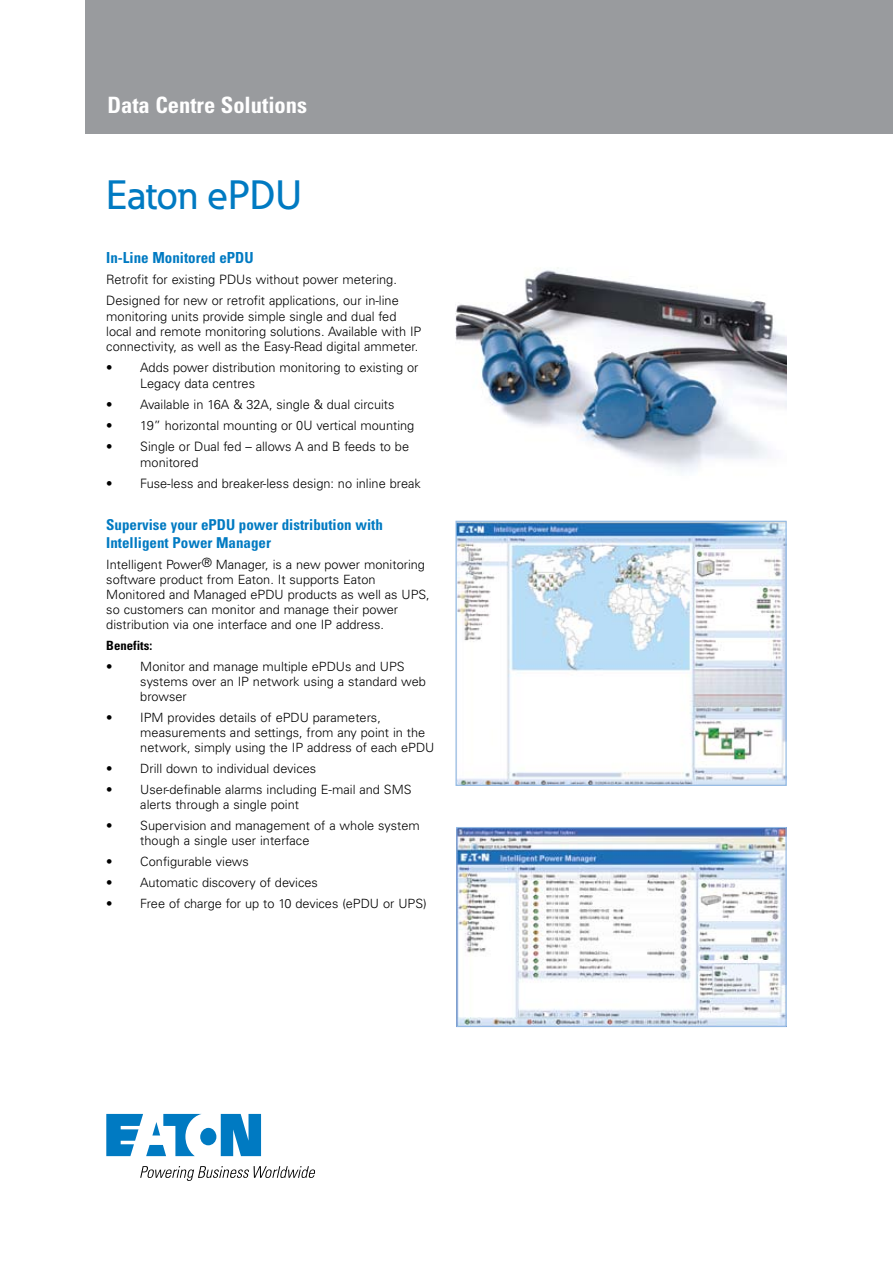
<style>
.page{position:relative;width:893px;height:1263px;background:#fff}
.page>*{position:absolute;margin:0;border:0;box-sizing:border-box;transform-origin:0 0}
.t1{font:500 40.5px "Eaton";color:#007ac2}
.t2{font:700 condensed 22.5px "Univers";color:#fff}
.t3{font:700 condensed 15.15px "Univers";color:#007ac2}
.t4{font:700 condensed 15px/18px "Univers";color:#007ac2}
.t5{font:300 12.9px/15.1px "Univers";color:#000}
.t6{font:300 12.75px/15px "Univers";color:#000}
.t7{font:700 condensed 12.75px "Univers";color:#000}
</style>
<div class="page">
<div style="left:86px;top:0;width:807px;height:133px;background:#999b9e"></div>
<svg style="left:106px;top:1114px;width:155px;height:42px"></svg>
<svg style="left:140px;top:1166px;width:175px;height:15px"></svg>
<img style="left:458px;top:829px;width:327px;height:196px">
<div style="left:456px;top:827px;width:331px;height:200px;border:1px solid #94bae3"></div>
<img style="left:457px;top:523px;width:328px;height:261px">
<div style="left:455px;top:521px;width:332px;height:265px;border:1px solid #94bae3"></div>
<img style="left:455px;top:267px;width:332px;height:206px">
<h2 class="t2" style="left:107px;top:91px;width:201px">Data Centre Solutions</h2>
<h1 class="t1" style="left:106px;top:170px;width:197px">Eaton ePDU</h1>
<p class="t3" style="left:106px;top:248px;width:149px">In-Line Monitored ePDU</p>
<p class="t5" style="left:106px;top:269px;width:294px;line-height:21.3px">Retrofit for existing PDUs without power metering.<br>Designed for new or retrofit applications, our in-line</p>
<p class="t5" style="left:106px;top:308px;width:317px">monitoring units provide simple single and dual fed local and remote monitoring solutions. Available with IP connectivity, as well as the Easy-Read digital ammeter.</p>
<p class="t5" style="left:140px;top:360px;width:280px;text-indent:-34px">• Adds power distribution monitoring to existing or<br>Legacy data centres</p>
<p class="t5" style="left:106px;top:397px;width:290px">• Available in 16A &amp; 32A, single &amp; dual circuits</p>
<p class="t5" style="left:106px;top:418px;width:310px">• 19” horizontal mounting or 0U vertical mounting</p>
<p class="t5" style="left:140px;top:439px;width:270px;text-indent:-34px">• Single or Dual fed – allows A and B feeds to be monitored</p>
<p class="t5" style="left:106px;top:476px;width:316px">• Fuse-less and breaker-less design: no inline break</p>
<p class="t4" style="left:106px;top:516px;width:278px">Supervise your ePDU power distribution with<br>Intelligent Power Manager</p>
<p class="t6" style="left:106px;top:557px;width:325px">Intelligent Power® Manager, is a new power monitoring software product from Eaton. It supports Eaton Monitored and Managed ePDU products as well as UPS, so customers can monitor and manage their power distribution via one interface and one IP address.</p>
<p class="t7" style="left:106px;top:637px;width:48px">Benefits:</p>
<p class="t6" style="left:140px;top:658px;width:287px;text-indent:-34px">• Monitor and manage multiple ePDUs and UPS systems over an IP network using a standard web browser</p>
<p class="t6" style="left:140px;top:709px;width:296px;text-indent:-34px">• IPM provides details of ePDU parameters, measurements and settings, from any point in the network, simply using the IP address of each ePDU</p>
<p class="t6" style="left:106px;top:760px;width:211px">• Drill down to individual devices</p>
<p class="t6" style="left:140px;top:781px;width:273px;text-indent:-34px">• User-definable alarms including E-mail and SMS alerts through a single point</p>
<p class="t6" style="left:140px;top:817px;width:281px;text-indent:-34px">• Supervision and management of a whole system though a single user interface</p>
<p class="t6" style="left:106px;top:853px;width:144px">• Configurable views</p>
<p class="t6" style="left:106px;top:874px;width:213px">• Automatic discovery of devices</p>
<p class="t6" style="left:106px;top:895px;width:322px">• Free of charge for up to 10 devices (ePDU or UPS)</p>
</div>
